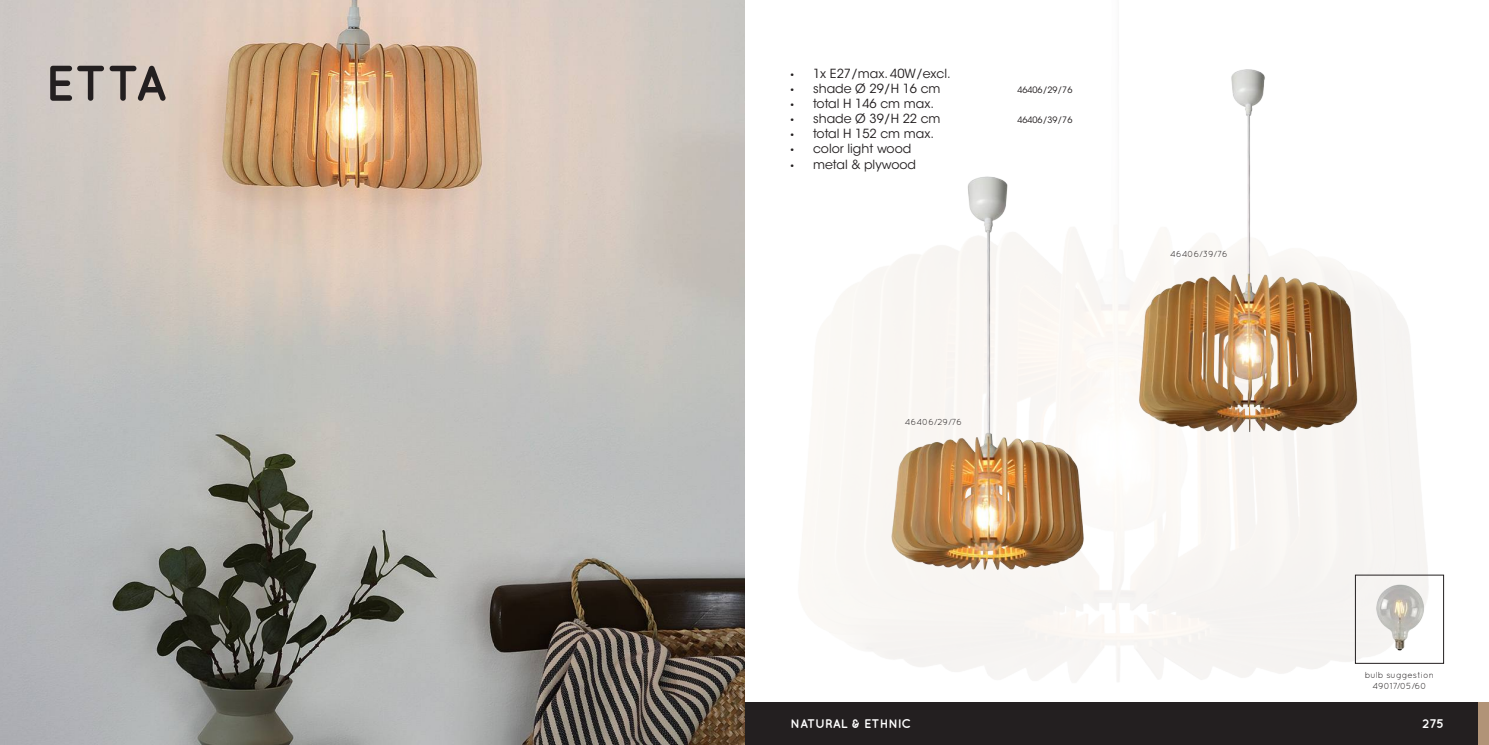
<style>
.page{position:relative;width:1489px;height:745px;background:#fff}
.page>*{position:absolute;margin:0;border:0;box-sizing:border-box;transform-origin:0 0}
.t1{font:700 50px "Quicksand";color:#231f20}
.t2{font:12.5px "ITC Avant Garde Std";color:#231f20}
.t3{font:700 12.5px "Quicksand";color:#fff}
.t4{font:8.75px/10.5px "Quicksand";color:#231f20;text-align:center}
.t5{font:8.75px "ITC Avant Garde Std";color:#231f20}
.s1{font-family:"Myriad Pro"}
</style>
<div class="page">
<div style="left:744px;top:702px;width:744px;height:42px;background:#231f20"></div>
<div style="left:1478px;top:702px;width:10px;height:42px;background:#b19377"></div>
<img style="left:744px;top:0;width:701px;height:702px">
<img style="left:881px;top:167px;width:215px;height:414px">
<img style="left:1132px;top:45px;width:236px;height:408px">
<img style="left:1369px;top:576px;width:59px;height:85px">
<img style="left:0;top:0;width:744px;height:744px">
<h1 class="t1" style="left:45px;top:53px;width:123px">ETTA</h1>
<p class="t2" style="left:790px;top:66px;width:162px"><span class="s1">•</span> 1x E27/max. 40W/excl.</p>
<p class="t2" style="left:790px;top:81px;width:151px"><span class="s1">•</span> shade Ø 29/H 16 cm</p>
<p class="t5" style="left:1017px;top:85px;width:56px">46406/29/76</p>
<p class="t2" style="left:790px;top:96px;width:145px"><span class="s1">•</span> total H 146 cm max.</p>
<p class="t2" style="left:790px;top:111px;width:151px"><span class="s1">•</span> shade Ø 39/H 22 cm</p>
<p class="t5" style="left:1017px;top:115px;width:56px">46406/39/76</p>
<p class="t2" style="left:790px;top:126px;width:145px"><span class="s1">•</span> total H 152 cm max.</p>
<p class="t2" style="left:790px;top:141px;width:122px"><span class="s1">•</span> color light wood</p>
<p class="t2" style="left:790px;top:156px;width:127px"><span class="s1">•</span> metal &amp; plywood</p>
<p class="t4" style="left:904px;top:416px;width:59px">46406/29/76</p>
<p class="t4" style="left:1170px;top:249px;width:59px">46406/39/76</p>
<p class="t4" style="left:1364px;top:669px;width:71px">bulb suggestion<br>49017/05/60</p>
<p class="t3" style="left:790px;top:715px;width:122px">NATURAL &amp; ETHNIC</p>
<p class="t3" style="left:1422px;top:715px;width:23px">275</p>
</div>
